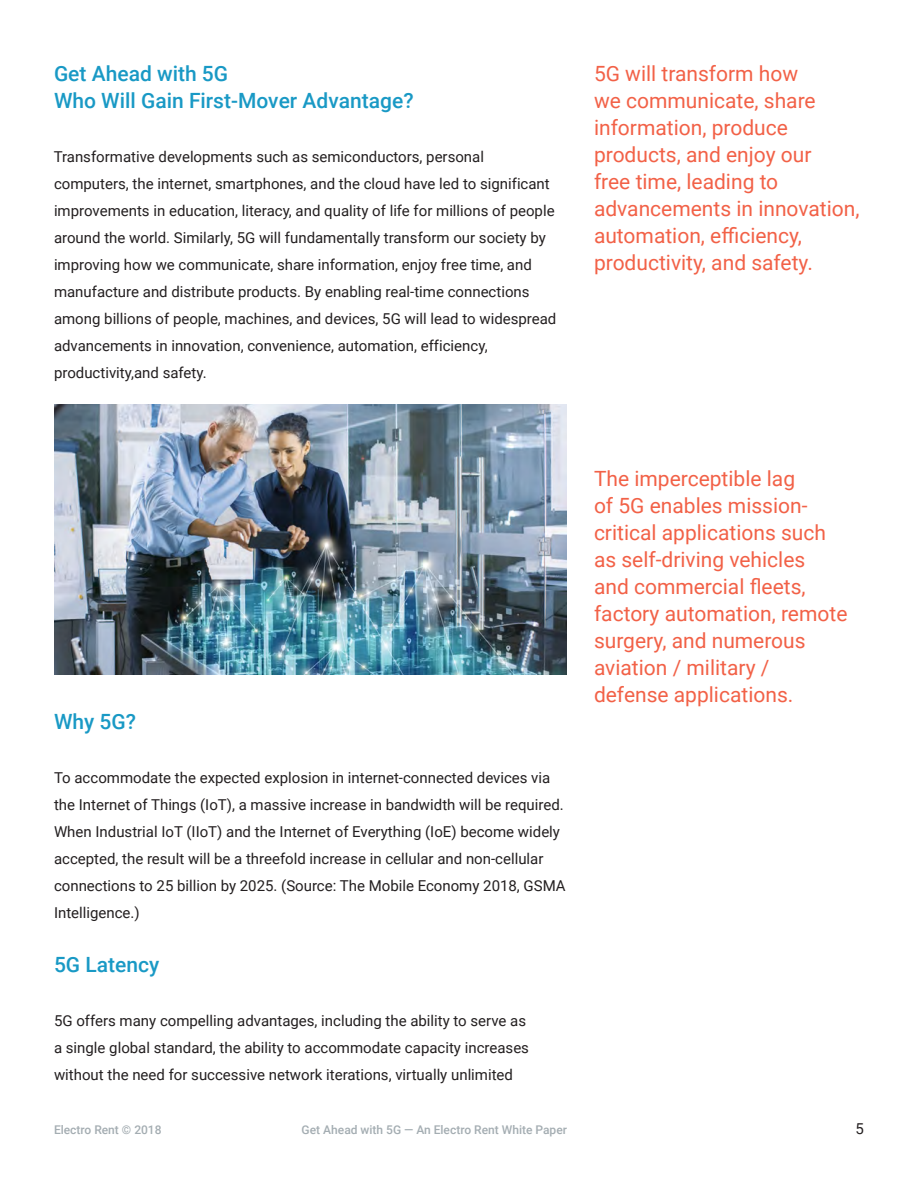
<style>
.page{position:relative;width:918px;height:1188px;background:#fff}
.page>*{position:absolute;margin:0;border:0;box-sizing:border-box;transform-origin:0 0}
.t1{font:21px/27px "Roboto";color:#f26147}
.Header_-_3{font:500 21px/27px "Roboto";color:#1999c5}
.Body{font:15px/27px "Roboto";color:#231f20}
.t2{font:500 12px "Roboto";color:#a4adb2}
</style>
<div class="page">
<img style="left:54px;top:404px;width:513px;height:270px">
<p class="Header_-_3" style="left:54px;top:59px;width:361px">Get Ahead with 5G<br>Who Will Gain First-Mover Advantage?</p>
<p class="Body" style="left:54px;top:143px;width:504px">Transformative developments such as semiconductors, personal computers, the internet, smartphones, and the cloud have led to significant improvements in education, literacy, and quality of life for millions of people around the world. Similarly, 5G will fundamentally transform our society by improving how we communicate, share information, enjoy free time, and manufacture and distribute products. By enabling real-time connections among billions of people, machines, and devices, 5G will lead to widespread advancements in innovation, convenience, automation, efficiency, productivity,and safety.</p>
<p class="t1" style="left:594px;top:59px;width:267px">5G will transform how<br>we communicate, share information, produce products, and enjoy our<br>free time, leading to advancements in innovation, automation, efficiency, productivity, and safety.</p>
<p class="Header_-_3" style="left:54px;top:707px;width:84px">Why 5G?</p>
<p class="Body" style="left:54px;top:764px;width:513px">To accommodate the expected explosion in internet-connected devices via the Internet of Things (IoT), a massive increase in bandwidth will be required.<br>When Industrial IoT (IIoT) and the Internet of Everything (IoE) become widely accepted, the result will be a threefold increase in cellular and non-cellular connections to 25 billion by 2025. (Source: The Mobile Economy 2018, GSMA Intelligence.)</p>
<p class="Header_-_3" style="left:54px;top:950px;width:107px">5G Latency</p>
<p class="Body" style="left:54px;top:1007px;width:477px">5G offers many compelling advantages, including the ability to serve as a single global standard, the ability to accommodate capacity increases without the need for successive network iterations, virtually unlimited</p>
<p class="t1" style="left:594px;top:464px;width:255px">The imperceptible lag<br>of 5G enables mission&shy;critical applications such as self-driving vehicles<br>and commercial fleets, factory automation, remote surgery, and numerous aviation / military / defense applications.</p>
<p class="t2" style="left:54px;top:1121px;width:109px">Electro Rent © 2018</p>
<p class="t2" style="left:302px;top:1121px;width:267px">Get Ahead with 5G — An Electro Rent White Paper</p>
<p class="Body" style="left:856px;top:1115px;width:10px">5</p>
</div>
